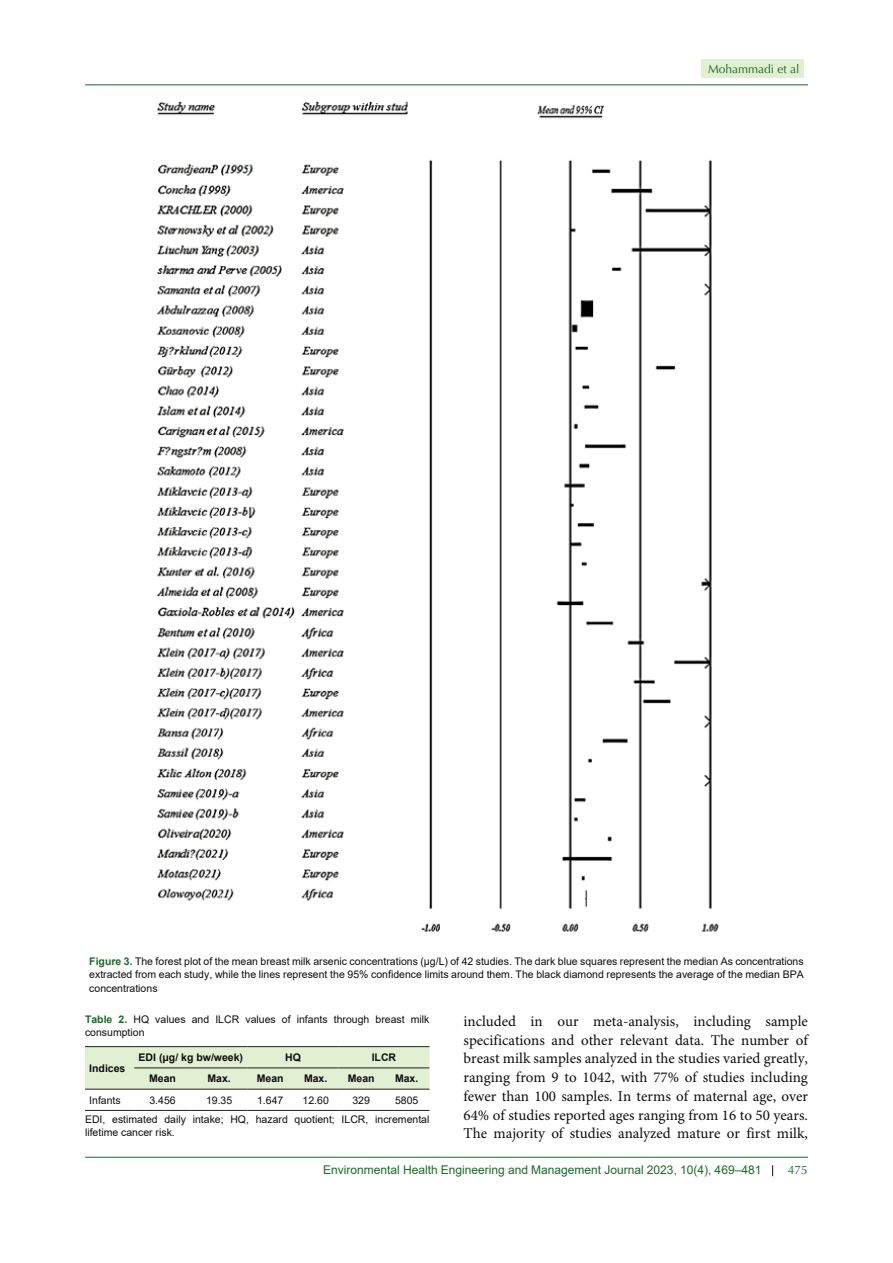
<style>
.page{position:relative;width:893px;height:1263px;background:#fff}
.page>*{position:absolute;margin:0;border:0;box-sizing:border-box;transform-origin:0 0}
.t1{font:15px/18.8px "Minion Pro";color:#0d0d0d;text-align:justify}
.t2{font:12px "Arial";color:#196928}
.t3{font:12px "Optima LT Std";color:#196928}
.t4{font:10.5px/13.5px "Arial";color:#0d0d0d}
.t5{font:700 10.5px "Arial";color:#0d0d0d}
.s1{font-weight:700;color:#196928}
</style>
<div class="page">
<hr style="left:85px;top:1157px;width:723px;height:1px;background:#196928">
<hr style="left:85px;top:85px;width:723px;height:1px;background:#196928">
<div style="left:702px;top:60px;width:102px;height:18px;background:#e1f0d2"></div>
<div style="left:85px;top:1047px;width:344px;height:42px;background:#e1f0d2"></div>
<hr style="left:85px;top:1110px;width:49px;height:1px;background:#231f20">
<hr style="left:134px;top:1110px;width:57px;height:1px;background:#231f20">
<hr style="left:191px;top:1110px;width:56px;height:1px;background:#231f20">
<hr style="left:247px;top:1110px;width:46px;height:1px;background:#231f20">
<hr style="left:293px;top:1110px;width:45px;height:1px;background:#231f20">
<hr style="left:338px;top:1110px;width:46px;height:1px;background:#231f20">
<hr style="left:384px;top:1110px;width:45px;height:1px;background:#231f20">
<hr style="left:85px;top:1046px;width:49px;height:1px;background:#231f20">
<hr style="left:134px;top:1046px;width:57px;height:1px;background:#231f20">
<hr style="left:191px;top:1046px;width:56px;height:1px;background:#231f20">
<hr style="left:247px;top:1046px;width:46px;height:1px;background:#231f20">
<hr style="left:293px;top:1046px;width:45px;height:1px;background:#231f20">
<hr style="left:338px;top:1046px;width:46px;height:1px;background:#231f20">
<hr style="left:384px;top:1046px;width:45px;height:1px;background:#231f20">
<hr style="left:134px;top:1067px;width:57px;height:1px;background:#231f20">
<hr style="left:191px;top:1067px;width:56px;height:1px;background:#231f20">
<hr style="left:247px;top:1067px;width:46px;height:1px;background:#231f20">
<hr style="left:293px;top:1067px;width:45px;height:1px;background:#231f20">
<hr style="left:338px;top:1067px;width:46px;height:1px;background:#231f20">
<hr style="left:384px;top:1067px;width:45px;height:1px;background:#231f20">
<hr style="left:85px;top:1089px;width:49px;height:1px;background:#231f20">
<hr style="left:134px;top:1089px;width:57px;height:1px;background:#231f20">
<hr style="left:191px;top:1089px;width:56px;height:1px;background:#231f20">
<hr style="left:247px;top:1089px;width:46px;height:1px;background:#231f20">
<hr style="left:293px;top:1089px;width:45px;height:1px;background:#231f20">
<hr style="left:338px;top:1089px;width:46px;height:1px;background:#231f20">
<hr style="left:384px;top:1089px;width:45px;height:1px;background:#231f20">
<img style="left:156px;top:102px;width:563px;height:830px">
<p class="t3" style="left:708px;top:62px;width:93px">Mohammadi et al</p>
<p class="t4" style="left:89px;top:954px;width:716px;text-align:justify"><span class="s1">Figure 3.</span> The forest plot of the mean breast milk arsenic concentrations (μg/L) of 42 studies. The dark blue squares represent the median As concentrations extracted from each study, while the lines represent the 95% confidence limits around them. The black diamond represents the average of the median BPA concentrations</p>
<p class="t4" style="left:85px;top:1012px;width:346px"><span class="s1">Table 2.</span> HQ values and ILCR values of infants through breast milk consumption</p>
<p class="t5" style="left:89px;top:1060px;width:38px">Indices</p>
<p class="t1" style="left:463px;top:1012px;width:346px">included in our meta-analysis, including sample specifications and other relevant data. The number of breast milk samples analyzed in the studies varied greatly, ranging from 9 to 1042, with 77% of studies including fewer than 100 samples. In terms of maternal age, over 64% of studies reported ages ranging from 16 to 50 years.<br>The majority of studies analyzed mature or first milk,</p>
<p class="t5" style="left:139px;top:1050px;width:106px">EDI (μg/ kg bw/week)</p>
<p class="t5" style="left:285px;top:1050px;width:17px">HQ</p>
<p class="t5" style="left:372px;top:1050px;width:26px">ILCR</p>
<p class="t5" style="left:149px;top:1071px;width:28px">Mean</p>
<p class="t5" style="left:207px;top:1071px;width:25px">Max.</p>
<p class="t5" style="left:257px;top:1071px;width:28px">Mean</p>
<p class="t5" style="left:304px;top:1071px;width:25px">Max.</p>
<p class="t5" style="left:348px;top:1071px;width:28px">Mean</p>
<p class="t5" style="left:395px;top:1071px;width:25px">Max.</p>
<p class="t4" style="left:89px;top:1093px;width:33px">Infants</p>
<p class="t4" style="left:149px;top:1093px;width:28px">3.456</p>
<p class="t4" style="left:206px;top:1093px;width:28px">19.35</p>
<p class="t4" style="left:257px;top:1093px;width:28px">1.647</p>
<p class="t4" style="left:303px;top:1093px;width:28px">12.60</p>
<p class="t4" style="left:352px;top:1093px;width:19px">329</p>
<p class="t4" style="left:395px;top:1093px;width:25px">5805</p>
<p class="t4" style="left:85px;top:1112px;width:346px">EDI, estimated daily intake; HQ, hazard quotient; ILCR, incremental lifetime cancer risk.</p>
<p class="t2" style="left:323px;top:1162px;width:440px">Environmental Health Engineering and Management Journal 2023, 10(4), 469–481</p>
<p class="t3" style="left:788px;top:1163px;width:22px">475</p>
</div>
